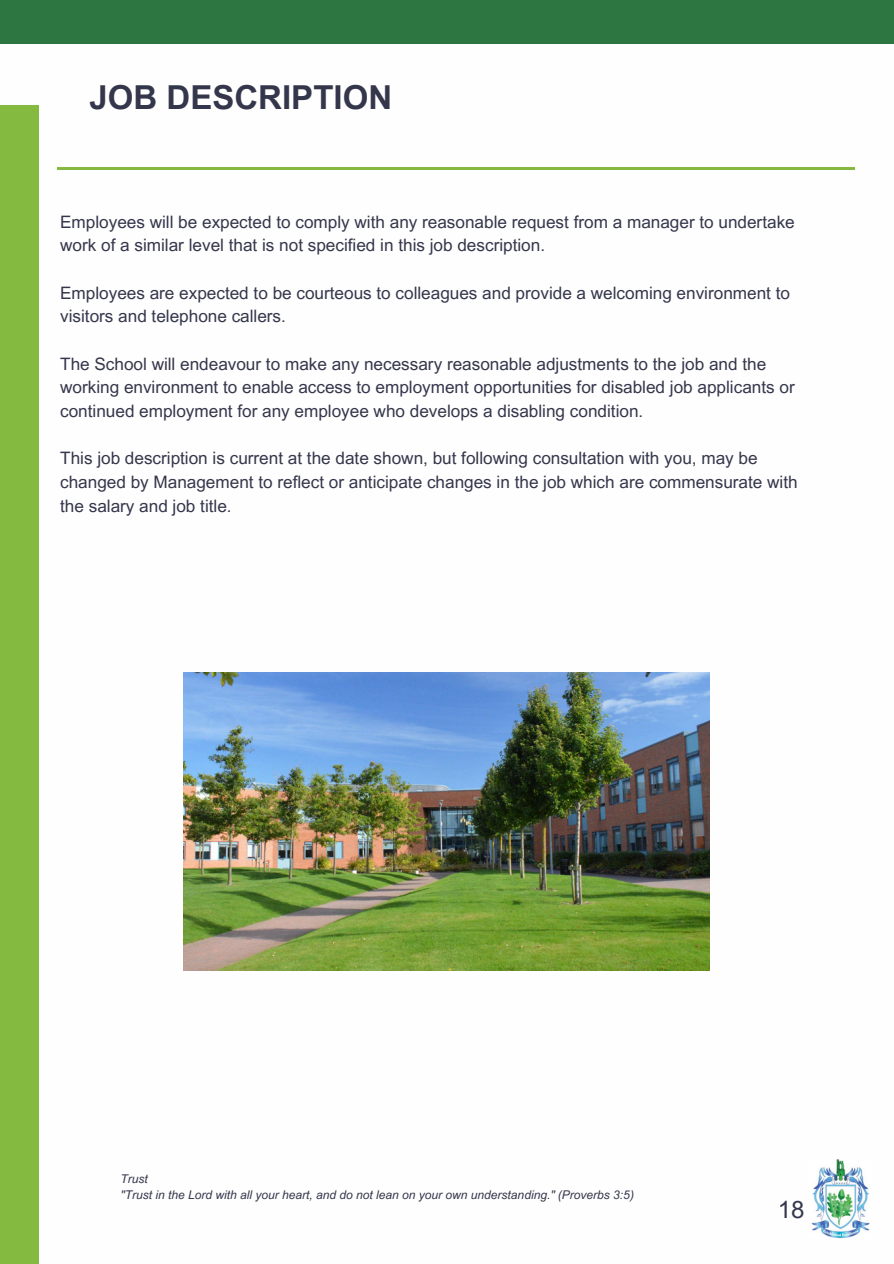
<style>
.page{position:relative;width:894px;height:1264px;background:#fff}
.page>*{position:absolute;margin:0;border:0;box-sizing:border-box;transform-origin:0 0}
.t1{font:700 33px "Arial MT Pro";color:#34364b}
.t2{font:24px "Arial MT Pro";color:#34364b}
.t3{font:17.1px/23.7px "Arial MT Pro";color:#34364b}
.t4{font:italic 12px "Arial MT Pro";color:#34364b}
</style>
<div class="page">
<div style="left:0;top:0;width:893px;height:43px;background:#2d7642"></div>
<div style="left:0;top:105px;width:39px;height:1158px;background:#84ba3f"></div>
<img style="left:811px;top:1159px;width:59px;height:79px">
<hr style="left:57px;top:167px;width:797px;height:2px;background:#84ba3f">
<img style="left:184px;top:672px;width:525px;height:298px">
<h1 class="t1" style="left:89px;top:85px;width:304px">JOB DESCRIPTION</h1>
<p class="t3" style="left:60px;top:212px;width:735px">Employees will be expected to comply with any reasonable request from a manager to undertake work of a similar level that is not specified in this job description.</p>
<h2 class="t3" style="left:60px;top:283px;width:731px">Employees are expected to be courteous to colleagues and provide a welcoming environment to visitors and telephone callers.</h2>
<h2 class="t3" style="left:60px;top:354px;width:735px">The School will endeavour to make any necessary reasonable adjustments to the job and the working environment to enable access to employment opportunities for disabled job applicants or continued employment for any employee who develops a disabling condition.</h2>
<h2 class="t3" style="left:60px;top:448px;width:738px">This job description is current at the date shown, but following consultation with you, may be changed by Management to reflect or anticipate changes in the job which are commensurate with the salary and job title.</h2>
<p class="t4" style="left:120px;top:1174px;width:29px">Trust</p>
<p class="t4" style="left:120px;top:1190px;width:515px">"Trust in the Lord with all your heart, and do not lean on your own understanding." (Proverbs 3:5)</p>
<p class="t2" style="left:777px;top:1200px;width:28px">18</p>
</div>
